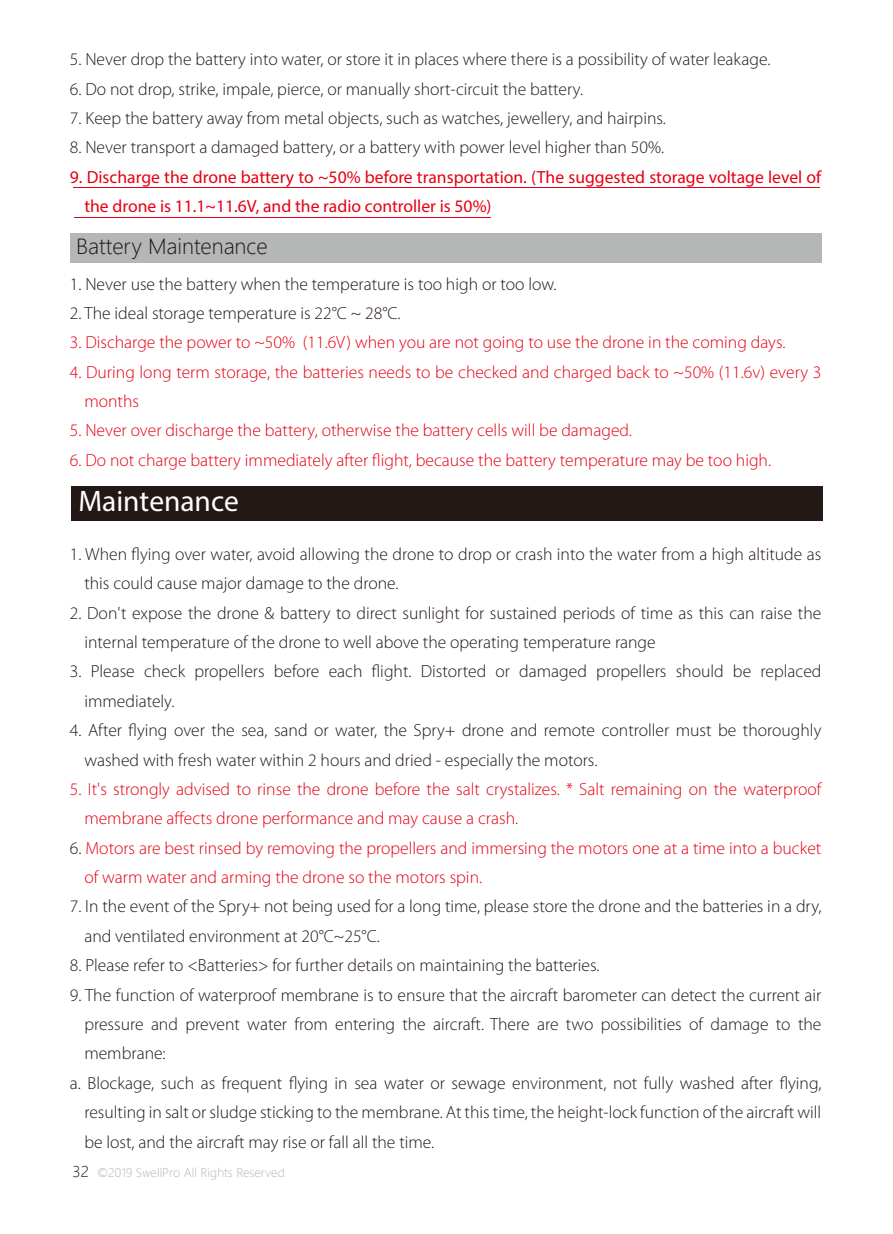
<style>
.page{position:relative;width:893px;height:1234px;background:#fff}
.page>*{position:absolute;margin:0;border:0;box-sizing:border-box;transform-origin:0 0}
.t1{font:29.7px "Myriad Pro";color:#fff}
.t2{font:300 20.7px "Microsoft Jheng Hei";color:#221815}
.t3{font:300 17.7px/29.4px "Myriad Pro";color:#221815}
.t4{font:300 17.7px/29.4px "Myriad Pro";color:#e60012}
.t5{font:17.7px/29.4px "Myriad Pro";color:#e60012}
.t6{font:300 11.7px "Microsoft Jheng Hei";color:#b5b6b6}
.s1{color:#221815}
.s2{font-size:14.7px;color:#221815}
</style>
<div class="page">
<div style="left:70px;top:233px;width:752px;height:29px;background:#b5b6b6"></div>
<div style="left:71px;top:486px;width:752px;height:35px;background:#221815"></div>
<hr style="left:74px;top:187px;width:746px;height:1px;background:#e60012">
<hr style="left:74px;top:216px;width:416px;height:1px;background:#e60012">
<p class="t3" style="left:70px;top:45px;width:702px">5. Never drop the battery into water, or store it in places where there is a possibility of water leakage.</p>
<p class="t3" style="left:70px;top:74px;width:515px">6. Do not drop, strike, impale, pierce, or manually short-circuit the battery.</p>
<p class="t3" style="left:70px;top:104px;width:598px">7. Keep the battery away from metal objects, such as watches, jewellery, and hairpins.</p>
<p class="t3" style="left:70px;top:133px;width:596px">8. Never transport a damaged battery, or a battery with power level higher than 50%.</p>
<p class="t5" style="left:84px;top:162px;width:739px;text-indent:-14px">9. Discharge the drone battery to ~50% before transportation. (The suggested storage voltage level of the drone is 11.1~11.6V, and the radio controller is 50%)</p>
<p class="t2" style="left:76px;top:233px;width:193px">Battery Maintenance</p>
<p class="t3" style="left:70px;top:269px;width:488px">1. Never use the battery when the temperature is too high or too low.</p>
<p class="t3" style="left:70px;top:298px;width:332px">2. The ideal storage temperature is 22°C ~ 28°C.</p>
<p class="t4" style="left:70px;top:328px;width:717px">3. Discharge the power to ~50% (11.6V) when you are not going to use the drone in the coming days.</p>
<p class="t4" style="left:84px;top:357px;width:738px;text-indent:-14px">4. During long term storage, the batteries needs to be checked and charged back to ~50% (11.6v) every 3 months</p>
<p class="t4" style="left:70px;top:416px;width:564px">5. Never over discharge the battery, otherwise the battery cells will be damaged.</p>
<p class="t4" style="left:70px;top:445px;width:703px">6. Do not charge battery immediately after flight, because the battery temperature may be too high.</p>
<h1 class="t1" style="left:78px;top:483px;width:162px">Maintenance</h1>
<p class="t3" style="left:84px;top:539px;width:738px;text-indent:-14px">1. When flying over water, avoid allowing the drone to drop or crash into the water from a high altitude as this could cause major damage to the drone.</p>
<p class="t3" style="left:84px;top:598px;width:738px;text-indent:-14px">2. Don't expose the drone &amp; battery to direct sunlight for sustained periods of time as this can raise the internal temperature of the drone to well above the operating temperature range</p>
<p class="t3" style="left:84px;top:657px;width:739px;text-indent:-14px">3. Please check propellers before each flight. Distorted or damaged propellers should be replaced immediately.</p>
<p class="t3" style="left:84px;top:715px;width:738px;text-indent:-14px">4. After flying over the sea, sand or water, the Spry+ drone and remote controller must be thoroughly washed with fresh water within 2 hours and dried - especially the motors.</p>
<p class="t4" style="left:84px;top:774px;width:738px;text-indent:-14px">5. It's strongly advised to rinse the drone before the salt crystalizes. * Salt remaining on the waterproof membrane affects drone performance and may cause a crash.</p>
<p class="t4" style="left:84px;top:833px;width:738px;text-indent:-14px"><span class="s1">6.</span> Motors are best rinsed by removing the propellers and immersing the motors one at a time into a bucket of warm water and arming the drone so the motors spin.</p>
<p class="t3" style="left:84px;top:892px;width:739px;text-indent:-14px">7. In the event of the Spry+ not being used for a long time, please store the drone and the batteries in a dry, and ventilated environment at 20°C~25°C.</p>
<p class="t3" style="left:70px;top:950px;width:531px">8. Please refer to &lt;Batteries&gt; for further details on maintaining the batteries.</p>
<p class="t3" style="left:70px;top:980px;width:753px">9. The function of waterproof membrane is to ensure that the aircraft barometer can detect the current air</p>
<p class="t3" style="left:84px;top:1009px;width:739px">pressure and prevent water from entering the aircraft. There are two possibilities of damage to the</p>
<p class="t3" style="left:84px;top:1038px;width:83px">membrane:</p>
<p class="t3" style="left:70px;top:1068px;width:753px">a. Blockage, such as frequent flying in sea water or sewage environment, not fully washed after flying,</p>
<p class="t3" style="left:84px;top:1097px;width:738px">resulting in salt or sludge sticking to the membrane. At this time, the height-lock function of the aircraft will</p>
<p class="t3" style="left:84px;top:1126px;width:351px">be lost, and the aircraft may rise or fall all the time.</p>
<p class="t6" style="left:73px;top:1165px;width:214px"><span class="s2">32</span> ©2019 SwellPro All Rights Reserved</p>
</div>
